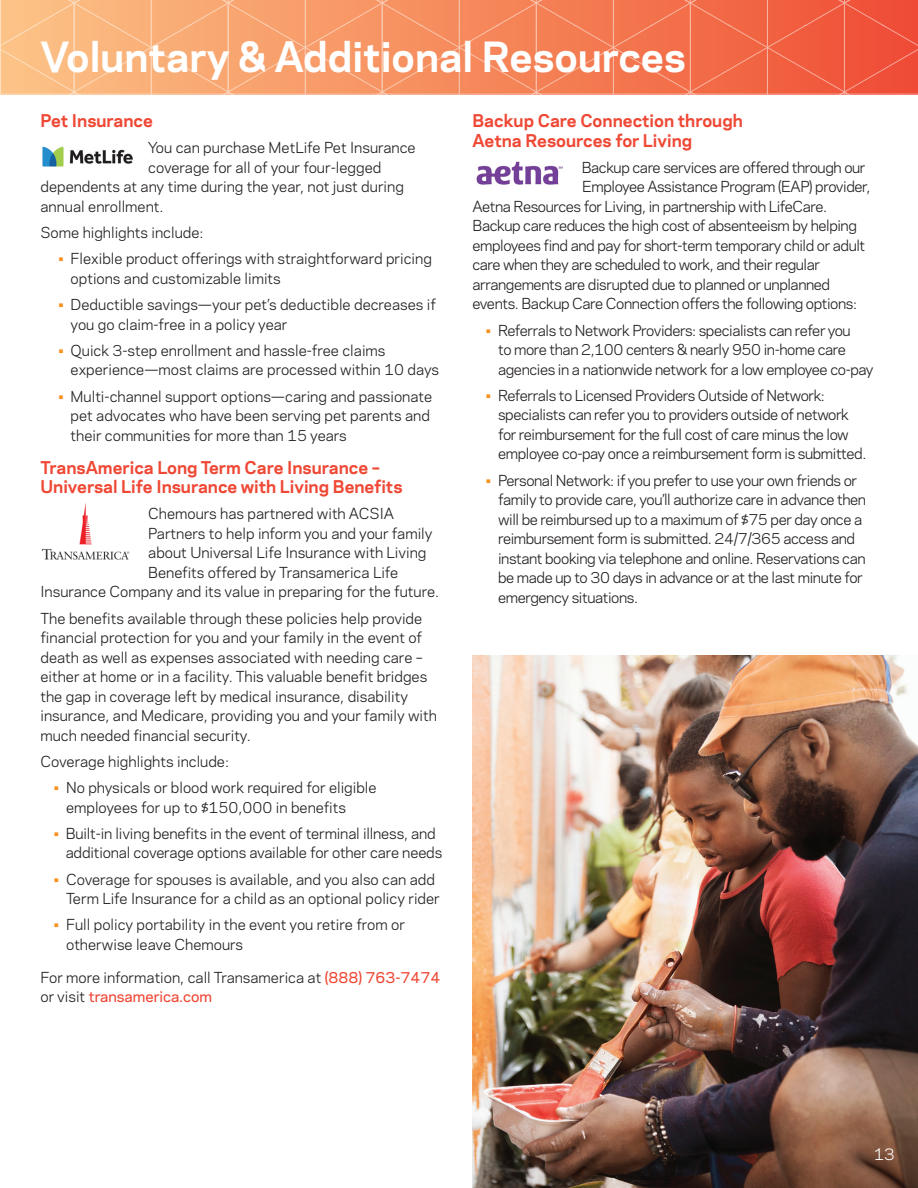
<style>
.page{position:relative;width:918px;height:1188px;background:#fff}
.page>*{position:absolute;margin:0;border:0;box-sizing:border-box;transform-origin:0 0}
.t1{font:700 39px "Chemours Sans";color:#fff}
.t2{font:700 16.5px/19.5px "Chemours Sans";color:#ef4835}
.t3{font:15px "Chemours Sans";color:#fff}
.t4{font:14.25px/19.5px "Chemours Sans";letter-spacing:-.01em;color:#231f20}
.t5{font:14.25px/19.5px "Chemours Sans";letter-spacing:-.03em;color:#231f20}
.s1{color:#f6911e}
.s2{font-weight:500;color:#ef4835}
</style>
<div class="page">
<img style="left:472px;top:655px;width:446px;height:533px">
<img style="left:43px;top:147px;width:90px;height:20px">
<img style="left:41px;top:503px;width:89px;height:57px">
<img style="left:476px;top:161px;width:87px;height:24px">
<svg style="left:1px;top:0;width:917px;height:94px;background:#f58b5f"></svg>
<svg style="left:0;top:0;width:1px;height:94px"></svg>
<h1 class="t1" style="left:40px;top:27px;width:647px">Voluntary &amp; Additional Resources</h1>
<p class="t2" style="left:40px;top:110px;width:114px">Pet Insurance</p>
<p class="t4" style="left:148px;top:137px;width:269px">You can purchase MetLife Pet Insurance</p>
<p class="t4" style="left:148px;top:157px;width:235px">coverage for all of your four-legged</p>
<p class="t4" style="left:40px;top:176px;width:365px">dependents at any time during the year, not just during</p>
<p class="t4" style="left:40px;top:196px;width:124px">annual enrollment.</p>
<p class="t4" style="left:40px;top:222px;width:165px">Some highlights include:</p>
<p class="t4" style="left:71px;top:248px;width:363px;text-indent:-12px"><span class="s1">•</span> Flexible product offerings with straightforward pricing options and customizable limits</p>
<p class="t4" style="left:71px;top:294px;width:367px;text-indent:-12px"><span class="s1">•</span> Deductible savings—your pet’s deductible decreases if you go claim-free in a policy year</p>
<p class="t4" style="left:71px;top:340px;width:370px;text-indent:-12px"><span class="s1">•</span> Quick 3-step enrollment and hassle-free claims experience—most claims are processed within 10 days</p>
<p class="t4" style="left:71px;top:386px;width:363px;text-indent:-12px"><span class="s1">•</span> Multi-channel support options—caring and passionate pet advocates who have been serving pet parents and their communities for more than 15 years</p>
<p class="t2" style="left:40px;top:457px;width:364px">TransAmerica Long Term Care Insurance –<br>Universal Life Insurance with Living Benefits</p>
<p class="t4" style="left:148px;top:503px;width:247px">Chemours has partnered with ACSIA</p>
<p class="t4" style="left:148px;top:523px;width:286px">Partners to help inform you and your family</p>
<p class="t4" style="left:148px;top:542px;width:280px">about Universal Life Insurance with Living</p>
<p class="t4" style="left:148px;top:562px;width:252px">Benefits offered by Transamerica Life</p>
<p class="t4" style="left:40px;top:581px;width:400px">Insurance Company and its value in preparing for the future.</p>
<p class="t4" style="left:40px;top:608px;width:398px">The benefits available through these policies help provide financial protection for you and your family in the event of death as well as expenses associated with needing care – either at home or in a facility. This valuable benefit bridges the gap in coverage left by medical insurance, disability insurance, and Medicare, providing you and your family with much needed financial security.</p>
<p class="t4" style="left:40px;top:751px;width:190px">Coverage highlights include:</p>
<p class="t4" style="left:66px;top:777px;width:312px;text-indent:-12px"><span class="s1">•</span> No physicals or blood work required for eligible employees for up to $150,000 in benefits</p>
<p class="t4" style="left:66px;top:823px;width:378px;text-indent:-12px"><span class="s1">•</span> Built-in living benefits in the event of terminal illness, and additional coverage options available for other care needs</p>
<p class="t4" style="left:66px;top:869px;width:375px;text-indent:-12px"><span class="s1">•</span> Coverage for spouses is available, and you also can add<br>Term Life Insurance for a child as an optional policy rider</p>
<p class="t4" style="left:66px;top:914px;width:340px;text-indent:-12px"><span class="s1">•</span> Full policy portability in the event you retire from or otherwise leave Chemours</p>
<p class="t4" style="left:40px;top:967px;width:401px">For more information, call Transamerica at <span class="s2">(888) 763-7474 </span>or visit <span class="s2">transamerica.com</span></p>
<p class="t2" style="left:472px;top:110px;width:272px">Backup Care Connection through<br>Aetna Resources for Living</p>
<p class="t5" style="left:582px;top:157px;width:285px">Backup care services are offered through our</p>
<p class="t5" style="left:582px;top:176px;width:290px">Employee Assistance Program (EAP) provider,</p>
<p class="t5" style="left:473px;top:196px;width:356px">Aetna Resources for Living, in partnership with LifeCare.</p>
<p class="t5" style="left:473px;top:215px;width:386px">Backup care reduces the high cost of absenteeism by helping</p>
<p class="t5" style="left:473px;top:235px;width:394px">employees find and pay for short-term temporary child or adult</p>
<p class="t5" style="left:473px;top:254px;width:349px">care when they are scheduled to work, and their regular</p>
<p class="t5" style="left:473px;top:274px;width:359px">arrangements are disrupted due to planned or unplanned</p>
<p class="t5" style="left:473px;top:293px;width:386px">events. Backup Care Connection offers the following options:</p>
<p class="t5" style="left:498px;top:320px;width:377px;text-indent:-12px"><span class="s1">•</span> Referrals to Network Providers: specialists can refer you<br>to more than 2,100 centers &amp; nearly 950 in-home care agencies in a nationwide network for a low employee co-pay</p>
<p class="t5" style="left:498px;top:385px;width:370px;text-indent:-12px"><span class="s1">•</span> Referrals to Licensed Providers Outside of Network: specialists can refer you to providers outside of network for reimbursement for the full cost of care minus the low employee co-pay once a reimbursement form is submitted.</p>
<p class="t5" style="left:498px;top:470px;width:370px;text-indent:-12px"><span class="s1">•</span> Personal Network: if you prefer to use your own friends or family to provide care, you’ll authorize care in advance then will be reimbursed up to a maximum of $75 per day once a reimbursement form is submitted. 24/7/365 access and instant booking via telephone and online. Reservations can be made up to 30 days in advance or at the last minute for emergency situations.</p>
<p class="t3" style="left:874px;top:1143px;width:22px">13</p>
</div>
